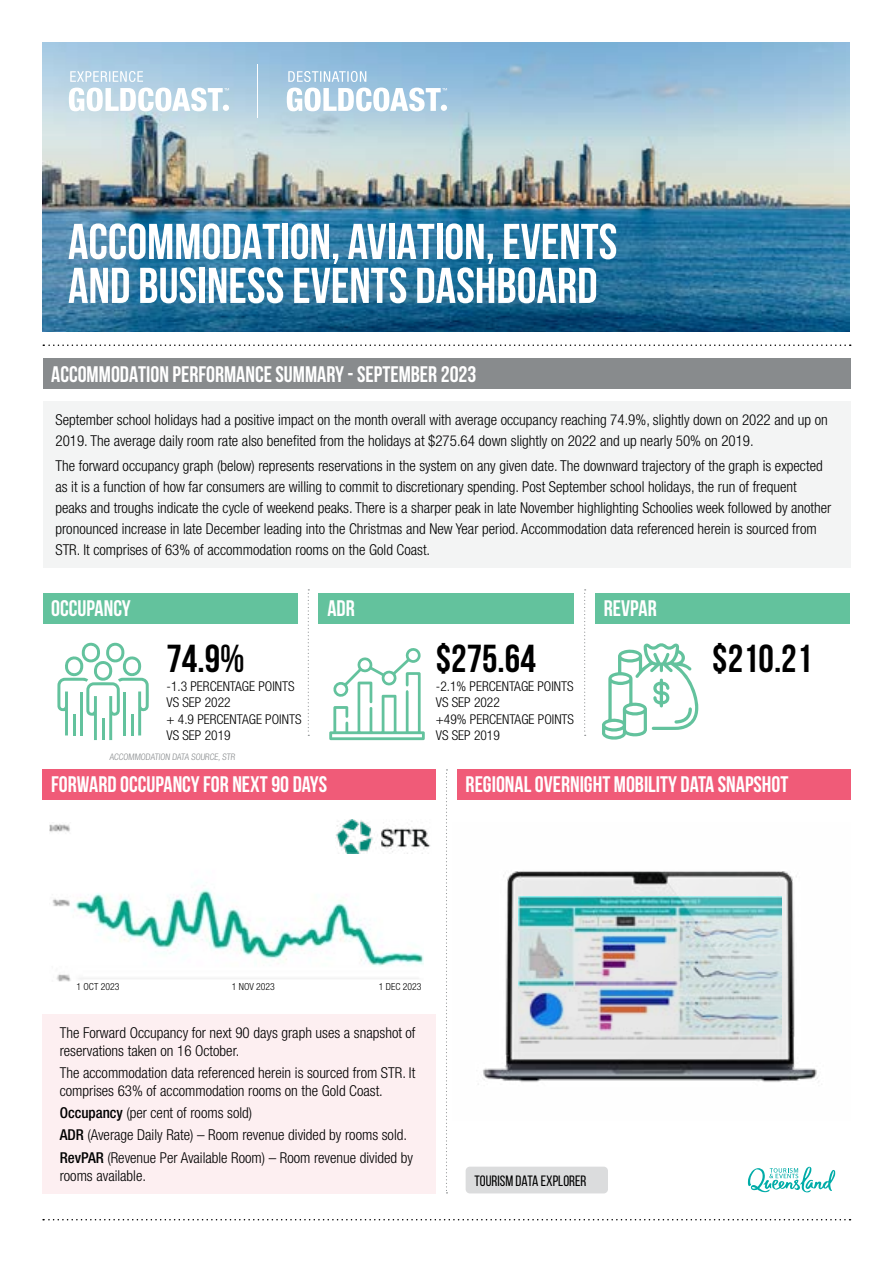
<style>
.page{position:relative;width:893px;height:1263px;background:#fff}
.page>*{position:absolute;margin:0;border:0;box-sizing:border-box;transform-origin:0 0}
.t1{font:700 50.25px/44px "Bebas Neue";color:#fff}
.t2{font:700 39px "Bebas Neue";color:#000}
.t3{font:700 22.5px "Bebas Neue";color:#fff}
.t4{font:300 condensed 15px/21px "Helvetica Neue LT Std";color:#000}
.t5{font:15px "Bebas Neue";color:#000}
.t6{font:300 condensed 13.5px/16.4px "Helvetica Neue LT Std";color:#000}
.t7{font:300 condensed 9.75px "Helvetica Neue LT Std";color:#000}
.t8{font:300 condensed 9px "Helvetica Neue LT Std";color:#888b8d}
.s1{font-weight:500}
</style>
<div class="page">
<img style="left:43px;top:43px;width:807px;height:289px">
<div style="left:466px;top:1167px;width:142px;height:26px;background:#dbdcdd;border-radius:4px"></div>
<img style="left:49px;top:824px;width:374px;height:158px">
<div style="left:43px;top:359px;width:807px;height:30px;background:#888b8d"></div>
<div style="left:43px;top:594px;width:255px;height:30px;background:#63c29d"></div>
<div style="left:43px;top:769px;width:393px;height:30px;background:#f05b78"></div>
<div style="left:457px;top:769px;width:393px;height:30px;background:#f05b78"></div>
<div style="left:319px;top:594px;width:255px;height:30px;background:#63c29d"></div>
<div style="left:595px;top:594px;width:255px;height:30px;background:#63c29d"></div>
<svg style="left:43px;top:344px;width:808px;height:2px"></svg>
<div style="left:43px;top:402px;width:807px;height:166px;background:#f3f4f4"></div>
<div style="left:43px;top:1014px;width:393px;height:179px;background:#fdeff1"></div>
<svg style="left:57px;top:642px;width:92px;height:98px"></svg>
<hr style="left:80px;top:691px;width:3px;height:44px;background:#63c29d">
<hr style="left:123px;top:691px;width:3px;height:44px;background:#63c29d">
<hr style="left:73px;top:714px;width:3px;height:21px;background:#63c29d">
<hr style="left:131px;top:714px;width:2px;height:21px;background:#63c29d">
<hr style="left:102px;top:719px;width:2px;height:21px;background:#63c29d">
<svg style="left:329px;top:648px;width:96px;height:92px"></svg>
<svg style="left:602px;top:643px;width:96px;height:96px"></svg>
<svg style="left:43px;top:1219px;width:807px;height:1px"></svg>
<svg style="left:748px;top:1167px;width:87px;height:25px"></svg>
<img style="left:478px;top:871px;width:341px;height:214px">
<svg style="left:446px;top:769px;width:1px;height:424px"></svg>
<svg style="left:308px;top:589px;width:1px;height:147px"></svg>
<svg style="left:584px;top:589px;width:2px;height:147px"></svg>
<img style="left:335px;top:819px;width:96px;height:34px">
<svg style="left:69px;top:71px;width:160px;height:40px"></svg>
<svg style="left:287px;top:71px;width:160px;height:40px"></svg>
<hr style="left:258px;top:64px;width:1px;height:54px;background:#fff">
<h1 class="t1" style="left:68px;top:219px;width:551px">ACCOMMODATION, AVIATION, EVENTS<br>AND BUSINESS EVENTS DASHBOARD</h1>
<h3 class="t3" style="left:51px;top:361px;width:427px">ACCOMMODATION PERFORMANCE SUMMARY - SEPTEMBER 2023</h3>
<p class="t4" style="left:55px;top:409px;width:774px">September school holidays had a positive impact on the month overall with average occupancy reaching 74.9%, slightly down on 2022 and up on<br>2019. The average daily room rate also benefited from the holidays at $275.64 down slightly on 2022 and up nearly 50% on 2019.</p>
<p class="t4" style="left:55px;top:455px;width:777px">The forward occupancy graph (below) represents reservations in the system on any given date. The downward trajectory of the graph is expected as it is a function of how far consumers are willing to commit to discretionary spending. Post September school holidays, the run of frequent peaks and troughs indicate the cycle of weekend peaks. There is a sharper peak in late November highlighting Schoolies week followed by another pronounced increase in late December leading into the Christmas and New Year period. Accommodation data referenced herein is sourced from STR. It comprises of 63% of accommodation rooms on the Gold Coast.</p>
<h3 class="t3" style="left:51px;top:596px;width:81px">OCCUPANCY</h3>
<h2 class="t2" style="left:167px;top:638px;width:80px">74.9%</h2>
<p class="t6" style="left:167px;top:678px;width:136px">-1.3 PERCENTAGE POINTS<br>VS SEP 2022<br>+ 4.9 PERCENTAGE POINTS<br>VS SEP 2019</p>
<p class="t8" style="left:109px;top:751px;width:128px">ACCOMMODATION DATA SOURCE, STR</p>
<h3 class="t3" style="left:327px;top:596px;width:29px">ADR</h3>
<h3 class="t3" style="left:604px;top:596px;width:54px">REVPAR</h3>
<h2 class="t2" style="left:436px;top:638px;width:101px">$275.64</h2>
<p class="t6" style="left:436px;top:678px;width:140px">-2.1% PERCENTAGE POINTS<br>VS SEP 2022<br>+49% PERCENTAGE POINTS<br>VS SEP 2019</p>
<h2 class="t2" style="left:712px;top:638px;width:101px">$210.21</h2>
<h3 class="t3" style="left:51px;top:772px;width:277px">FORWARD OCCUPANCY FOR NEXT 90 DAYS</h3>
<h3 class="t3" style="left:466px;top:772px;width:324px">REGIONAL OVERNIGHT MOBILITY DATA SNAPSHOT</h3>
<p class="t7" style="left:77px;top:981px;width:44px">1 OCT 2023</p>
<p class="t7" style="left:232px;top:981px;width:45px">1 NOV 2023</p>
<p class="t7" style="left:379px;top:981px;width:44px">1 DEC 2023</p>
<p class="t4" style="left:60px;top:1023px;width:357px;line-height:18px">The Forward Occupancy for next 90 days graph uses a snapshot of reservations taken on 16 October.</p>
<p class="t4" style="left:60px;top:1063px;width:357px;line-height:18px">The accommodation data referenced herein is sourced from STR. It comprises 63% of accommodation rooms on the Gold Coast.</p>
<p class="t4" style="left:60px;top:1102px;width:355px;line-height:22.2px"><span class="s1">Occupancy</span> (per cent of rooms sold)<br><span class="s1">ADR</span> (Average Daily Rate) – Room revenue divided by rooms sold.<br><span class="s1">RevPAR</span> (Revenue Per Available Room) – Room revenue divided by</p>
<p class="t4" style="left:60px;top:1165px;width:88px">rooms available.</p>
<p class="t5" style="left:474px;top:1172px;width:113px">TOURISM DATA EXPLORER</p>
</div>
